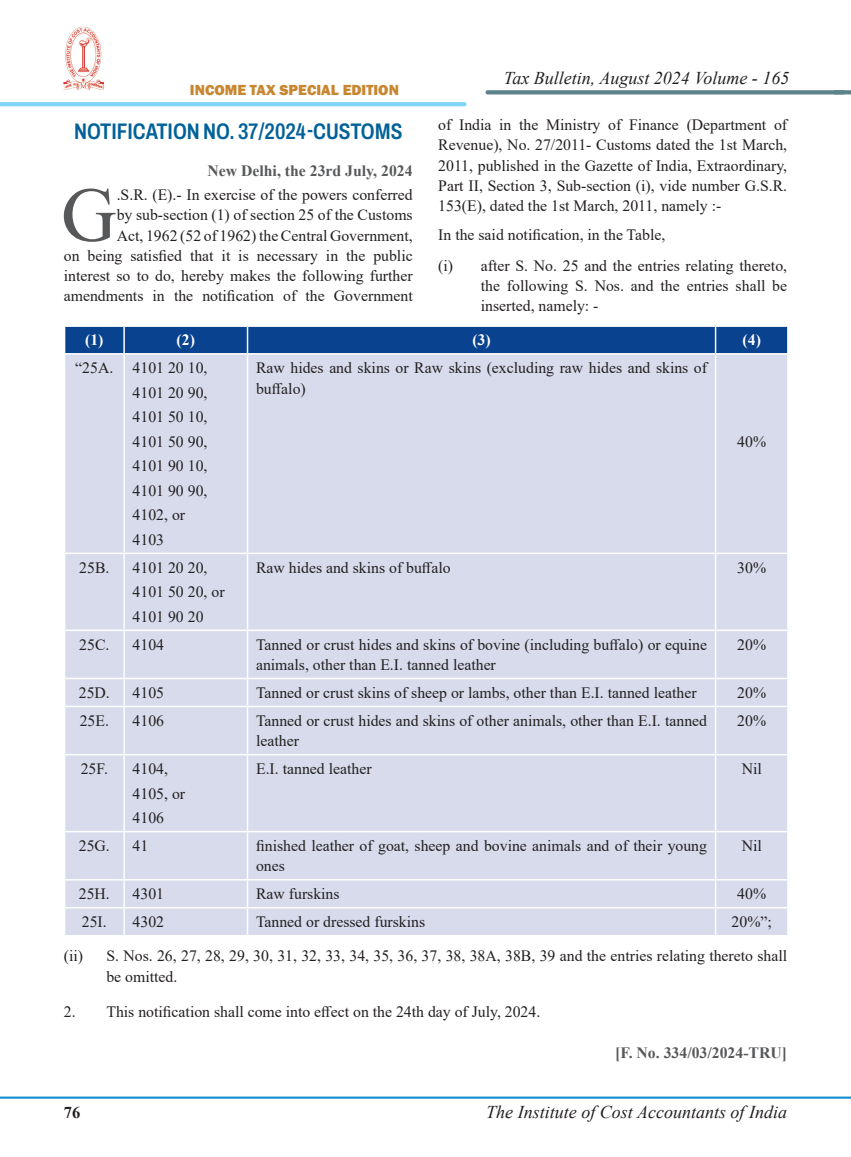
<style>
.page{position:relative;width:851px;height:1157px;background:#fff}
.page>*{position:absolute;margin:0;border:0;box-sizing:border-box;transform-origin:0 0}
.Body_First_Para{font:76.95px "Times New Roman";color:#57585a}
.Notification_Head{font:600 22.5px "Archivo Condensed";color:#016198}
.t1{font:italic 18px "Times New Roman";color:#231f20}
.t2{font:700 16.5px "Times New Roman";color:#231f20}
.Table_Body{font:15.75px/20.2px "Times New Roman";color:#231f20}
.Body_First_Para-2{font:15.75px/20.2px "Times New Roman";color:#231f20;text-align:right}
.Tab_Setting_1{font:15.75px/20.2px "Times New Roman";color:#231f20;text-align:justify}
.Notification_Date{font:700 15.75px "Times New Roman";color:#57585a}
.Body{font:15.75px "Times New Roman";color:#231f20}
.Table_Body-2{font:700 15.75px "Times New Roman";color:#fff}
.t3{font:800 15px "Franklin Gothic";color:#c88630}
</style>
<div class="page">
<hr style="left:0;top:1096px;width:850px;height:2px;background:#0d8fd0">
<hr style="left:0;top:102px;width:464px;height:4px;background:#80d4f7">
<svg style="left:487px;top:90px;width:346px;height:4px"></svg>
<hr style="left:833px;top:90px;width:17px;height:4px;background:#5c838b">
<img style="left:64px;top:26px;width:39px;height:64px">
<div style="left:65px;top:354px;width:722px;height:581px;background:#d7dbec"></div>
<div style="left:65px;top:326px;width:723px;height:27px;background:#09428e"></div>
<hr style="left:123px;top:354px;width:2px;height:198px;background:#fff">
<hr style="left:247px;top:354px;width:1px;height:198px;background:#fff">
<hr style="left:714px;top:354px;width:2px;height:198px;background:#fff">
<hr style="left:64px;top:552px;width:60px;height:2px;background:#fff">
<hr style="left:124px;top:552px;width:123px;height:2px;background:#fff">
<hr style="left:123px;top:554px;width:2px;height:75px;background:#fff">
<hr style="left:247px;top:552px;width:468px;height:2px;background:#fff">
<hr style="left:247px;top:554px;width:1px;height:75px;background:#fff">
<hr style="left:715px;top:552px;width:73px;height:2px;background:#fff">
<hr style="left:714px;top:554px;width:2px;height:75px;background:#fff">
<hr style="left:64px;top:629px;width:60px;height:2px;background:#fff">
<hr style="left:124px;top:629px;width:123px;height:2px;background:#fff">
<hr style="left:123px;top:631px;width:2px;height:47px;background:#fff">
<hr style="left:247px;top:629px;width:468px;height:2px;background:#fff">
<hr style="left:247px;top:631px;width:1px;height:47px;background:#fff">
<hr style="left:715px;top:629px;width:73px;height:2px;background:#fff">
<hr style="left:714px;top:631px;width:2px;height:47px;background:#fff">
<hr style="left:64px;top:678px;width:60px;height:1px;background:#fff">
<hr style="left:124px;top:678px;width:123px;height:1px;background:#fff">
<hr style="left:123px;top:679px;width:2px;height:26px;background:#fff">
<hr style="left:247px;top:678px;width:468px;height:1px;background:#fff">
<svg style="left:247px;top:679px;width:1px;height:26px"></svg>
<hr style="left:715px;top:678px;width:73px;height:1px;background:#fff">
<hr style="left:714px;top:679px;width:2px;height:26px;background:#fff">
<hr style="left:64px;top:705px;width:60px;height:2px;background:#fff">
<hr style="left:124px;top:705px;width:123px;height:2px;background:#fff">
<hr style="left:123px;top:707px;width:2px;height:47px;background:#fff">
<hr style="left:247px;top:705px;width:468px;height:2px;background:#fff">
<hr style="left:247px;top:707px;width:1px;height:47px;background:#fff">
<hr style="left:715px;top:705px;width:73px;height:2px;background:#fff">
<hr style="left:714px;top:707px;width:2px;height:47px;background:#fff">
<hr style="left:64px;top:754px;width:60px;height:1px;background:#fff">
<hr style="left:124px;top:754px;width:123px;height:1px;background:#fff">
<hr style="left:123px;top:755px;width:2px;height:76px;background:#fff">
<hr style="left:247px;top:754px;width:468px;height:1px;background:#fff">
<hr style="left:247px;top:755px;width:1px;height:76px;background:#fff">
<hr style="left:715px;top:754px;width:73px;height:1px;background:#fff">
<hr style="left:714px;top:755px;width:2px;height:76px;background:#fff">
<hr style="left:64px;top:831px;width:60px;height:1px;background:#fff">
<hr style="left:124px;top:831px;width:123px;height:1px;background:#fff">
<hr style="left:123px;top:832px;width:2px;height:47px;background:#fff">
<hr style="left:247px;top:831px;width:468px;height:1px;background:#fff">
<hr style="left:247px;top:832px;width:1px;height:47px;background:#fff">
<hr style="left:715px;top:831px;width:73px;height:1px;background:#fff">
<hr style="left:714px;top:832px;width:2px;height:47px;background:#fff">
<hr style="left:64px;top:879px;width:60px;height:1px;background:#fff">
<hr style="left:124px;top:879px;width:123px;height:1px;background:#fff">
<hr style="left:123px;top:880px;width:2px;height:27px;background:#fff">
<hr style="left:247px;top:879px;width:468px;height:1px;background:#fff">
<hr style="left:715px;top:879px;width:73px;height:1px;background:#fff">
<hr style="left:714px;top:880px;width:2px;height:27px;background:#fff">
<hr style="left:64px;top:907px;width:60px;height:1px;background:#fff">
<hr style="left:124px;top:907px;width:123px;height:1px;background:#fff">
<hr style="left:123px;top:908px;width:2px;height:27px;background:#fff">
<hr style="left:247px;top:907px;width:468px;height:1px;background:#fff">
<svg style="left:247px;top:880px;width:1px;height:55px"></svg>
<hr style="left:715px;top:907px;width:73px;height:1px;background:#fff">
<hr style="left:714px;top:908px;width:2px;height:27px;background:#fff">
<p class="t3" style="left:190px;top:81px;width:210px">INCOME TAX SPECIAL EDITION</p>
<p class="Notification_Head" style="left:74px;top:114px;width:330px">NOTIFICATION NO. 37/2024-CUSTOMS</p>
<p class="Notification_Date" style="left:207px;top:159px;width:207px">New Delhi, the 23rd July, 2024</p>
<p class="Body_First_Para" style="left:61px;top:161px;width:57px">G</p>
<p class="Body_First_Para-2" style="left:64px;top:184px;width:350px">.S.R. (E).- In exercise of the powers conferred<br>by sub-section (1) of section 25 of the Customs<br>Act, 1962 (52 of 1962) the Central Government,<br>on being satisfied that it is necessary in the public interest so to do, hereby makes the following further amendments in the notification of the Government</p>
<p class="t1" style="left:504px;top:66px;width:287px">Tax Bulletin, August 2024 Volume - 165</p>
<p class="Body_First_Para-2" style="left:438px;top:114px;width:350px;text-align:justify">of India in the Ministry of Finance (Department of Revenue), No. 27/2011- Customs dated the 1st March, 2011, published in the Gazette of India, Extraordinary, Part II, Section 3, Sub-section (i), vide number G.S.R.<br>153(E), dated the 1st March, 2011, namely :-</p>
<p class="Body" style="left:438px;top:223px;width:228px">In the said notification, in the Table,</p>
<p class="Tab_Setting_1" style="left:480px;top:255px;width:308px;text-indent:-43px">(i) after S. No. 25 and the entries relating thereto, the following S. Nos. and the entries shall be inserted, namely: -</p>
<p class="Table_Body-2" style="left:85px;top:329px;width:20px">(1)</p>
<p class="Table_Body-2" style="left:177px;top:329px;width:20px">(2)</p>
<p class="Table_Body-2" style="left:472px;top:329px;width:20px">(3)</p>
<p class="Table_Body-2" style="left:742px;top:329px;width:20px">(4)</p>
<p class="Table_Body" style="left:75px;top:357px;width:40px">“25A.</p>
<p class="Table_Body" style="left:133px;top:357px;width:76px">4101 20 10,</p>
<p class="Table_Body" style="left:133px;top:382px;width:76px">4101 20 90,</p>
<p class="Table_Body" style="left:133px;top:406px;width:76px">4101 50 10,</p>
<p class="Table_Body" style="left:133px;top:431px;width:76px">4101 50 90,</p>
<p class="Table_Body" style="left:133px;top:455px;width:76px">4101 90 10,</p>
<p class="Table_Body" style="left:133px;top:480px;width:76px">4101 90 90,</p>
<p class="Table_Body" style="left:133px;top:504px;width:54px">4102, or</p>
<p class="Table_Body" style="left:133px;top:529px;width:33px">4103</p>
<p class="Table_Body" style="left:256px;top:357px;width:452px">Raw hides and skins or Raw skins (excluding raw hides and skins of buffalo)</p>
<p class="Table_Body" style="left:737px;top:431px;width:30px">40%</p>
<p class="Table_Body" style="left:79px;top:557px;width:32px">25B.</p>
<p class="Table_Body" style="left:133px;top:557px;width:76px">4101 20 20,</p>
<p class="Table_Body" style="left:133px;top:581px;width:93px">4101 50 20, or</p>
<p class="Table_Body" style="left:133px;top:606px;width:72px">4101 90 20</p>
<p class="Table_Body" style="left:256px;top:557px;width:196px">Raw hides and skins of buffalo</p>
<p class="Table_Body" style="left:737px;top:557px;width:30px">30%</p>
<p class="Table_Body" style="left:79px;top:634px;width:32px">25C.</p>
<p class="Table_Body" style="left:133px;top:634px;width:33px">4104</p>
<p class="Table_Body" style="left:256px;top:634px;width:452px">Tanned or crust hides and skins of bovine (including buffalo) or equine animals, other than E.I. tanned leather</p>
<p class="Table_Body" style="left:737px;top:634px;width:30px">20%</p>
<p class="Table_Body" style="left:79px;top:682px;width:33px">25D.</p>
<p class="Table_Body" style="left:133px;top:682px;width:33px">4105</p>
<p class="Table_Body" style="left:256px;top:682px;width:442px">Tanned or crust skins of sheep or lambs, other than E.I. tanned leather</p>
<p class="Table_Body" style="left:737px;top:682px;width:30px">20%</p>
<p class="Table_Body" style="left:80px;top:710px;width:31px">25E.</p>
<p class="Table_Body" style="left:133px;top:710px;width:33px">4106</p>
<p class="Table_Body" style="left:256px;top:710px;width:452px">Tanned or crust hides and skins of other animals, other than E.I. tanned leather</p>
<p class="Table_Body" style="left:737px;top:710px;width:30px">20%</p>
<p class="Table_Body" style="left:81px;top:758px;width:29px">25F.</p>
<p class="Table_Body" style="left:133px;top:758px;width:37px">4104,</p>
<p class="Table_Body" style="left:133px;top:782px;width:54px">4105, or</p>
<p class="Table_Body" style="left:133px;top:807px;width:33px">4106</p>
<p class="Table_Body" style="left:256px;top:758px;width:117px">E.I. tanned leather</p>
<p class="Table_Body" style="left:741px;top:758px;width:22px">Nil</p>
<p class="Table_Body" style="left:79px;top:835px;width:33px">25G.</p>
<p class="Table_Body" style="left:133px;top:835px;width:17px">41</p>
<p class="Table_Body" style="left:256px;top:835px;width:452px">finished leather of goat, sheep and bovine animals and of their young ones</p>
<p class="Table_Body" style="left:741px;top:835px;width:22px">Nil</p>
<p class="Table_Body" style="left:79px;top:883px;width:33px">25H.</p>
<p class="Table_Body" style="left:133px;top:883px;width:33px">4301</p>
<p class="Table_Body" style="left:256px;top:883px;width:85px">Raw furskins</p>
<p class="Table_Body" style="left:737px;top:883px;width:30px">40%</p>
<p class="Table_Body" style="left:82px;top:911px;width:26px">25I.</p>
<p class="Table_Body" style="left:133px;top:911px;width:33px">4302</p>
<p class="Table_Body" style="left:256px;top:911px;width:171px">Tanned or dressed furskins</p>
<p class="Table_Body" style="left:731px;top:911px;width:42px">20%”;</p>
<p class="Tab_Setting_1" style="left:106px;top:945px;width:682px;text-indent:-43px">(ii) S. Nos. 26, 27, 28, 29, 30, 31, 32, 33, 34, 35, 36, 37, 38, 38A, 38B, 39 and the entries relating thereto shall be omitted.</p>
<p class="Tab_Setting_1" style="left:64px;top:1000px;width:478px">2. This notification shall come into effect on the 24th day of July, 2024.</p>
<p class="Notification_Date" style="left:615px;top:1041px;width:173px">[F. No. 334/03/2024-TRU]</p>
<p class="t2" style="left:64px;top:1100px;width:18px">76</p>
<p class="t1" style="left:486px;top:1099px;width:302px">The Institute of Cost Accountants of India</p>
</div>
